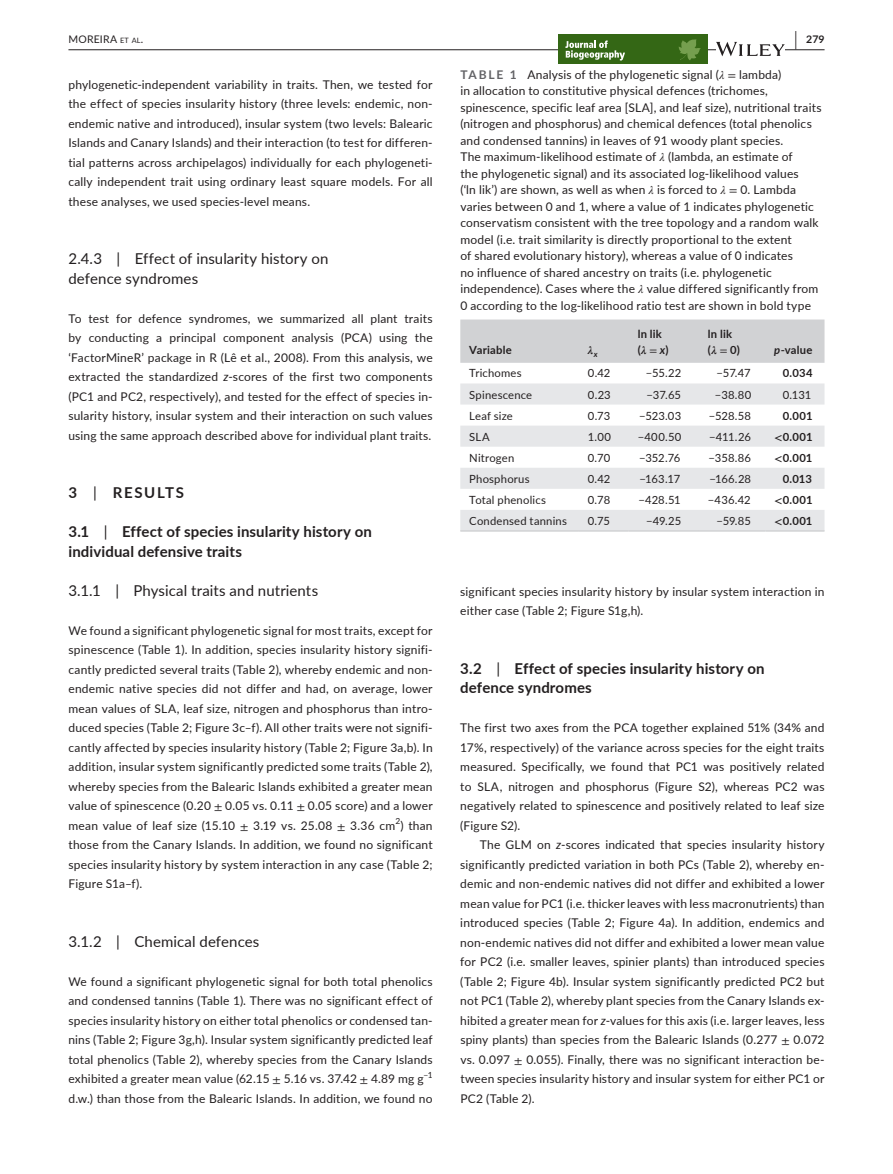
<style>
.page{position:relative;width:893px;height:1174px;background:#fff}
.page>*{position:absolute;margin:0;border:0;box-sizing:border-box;transform-origin:0 0}
.t1{font:700 15px/19.5px "Lato";letter-spacing:.01em;color:#231f20}
.t2{font:15px/19.5px "Lato";letter-spacing:.005em;color:#231f20}
.t3{font:700 15px "Lato";letter-spacing:.105em;color:#231f20}
.t4{font:12px/19.5px "Lato";letter-spacing:.015em;color:#231f20;text-align:justify}
.t5{font:11.25px "Lato";letter-spacing:.015em;color:#231f20}
.t6{font:700 11.25px/15.8px "Lato";letter-spacing:.015em;color:#231f20}
.t7{font:italic 700 11.25px "STIX";color:#231f20}
.t8{font:10.5px "Lato";letter-spacing:.02em;color:#231f20}
.t9{font:700 10.5px "Lato";color:#231f20}
.s1{font-size:7.35px}
.s2{font-size:19.5px}
.s3{font-weight:700;color:#636366}
.s4{font-family:"STIX";font-style:italic}
.s5{font-family:"STIX"}
.s6{font-style:italic}
.s7{font-family:"STIX";font-weight:400}
.s8{font-weight:400}
</style>
<div class="page">
<hr style="left:68px;top:49px;width:756px;height:1px;background:#231f20">
<div style="left:673px;top:34px;width:35px;height:30px;background:#346715"></div>
<div style="left:559px;top:34px;width:114px;height:30px;background:#346715"></div>
<svg style="left:679px;top:39px;width:22px;height:21px"></svg>
<svg style="left:565px;top:41px;width:60px;height:20px"></svg>
<svg style="left:716px;top:42px;width:69px;height:14px"></svg>
<div style="left:460px;top:319px;width:364px;height:44px;background:#d1d2d4"></div>
<svg style="left:460px;top:383px;width:364px;height:147px;fill:#e6e7e9"></svg>
<hr style="left:460px;top:530px;width:119px;height:1px;background:#d1d2d4">
<hr style="left:579px;top:530px;width:50px;height:1px;background:#d1d2d4">
<hr style="left:629px;top:530px;width:70px;height:1px;background:#d1d2d4">
<hr style="left:699px;top:530px;width:66px;height:1px;background:#d1d2d4">
<hr style="left:765px;top:530px;width:59px;height:1px;background:#d1d2d4">
<p class="t8" style="left:68px;top:31px;width:76px">MOREIRA <span class="s1">et al</span>.</p>
<p class="t9" style="left:795px;top:31px;width:31px"><span class="s2">|</span> 279</p>
<p class="t4" style="left:68px;top:74px;width:366px">phylogenetic-independent variability in traits. Then, we tested for the effect of species insularity history (three levels: endemic, non&shy;endemic native and introduced), insular system (two levels: Balearic Islands and Canary Islands) and their interaction (to test for differen&shy;tial patterns across archipelagos) individually for each phylogeneti&shy;cally independent trait using ordinary least square models. For all these analyses, we used species-level means.</p>
<p class="t4" style="left:460px;top:66px;width:363px;line-height:16.5px;text-align:left"><span class="s3">TABLE 1</span> Analysis of the phylogenetic signal (<span class="s4">λ</span> <span class="s5">=</span> lambda)<br>in allocation to constitutive physical defences (trichomes, spinescence, specific leaf area [SLA], and leaf size), nutritional traits (nitrogen and phosphorus) and chemical defences (total phenolics and condensed tannins) in leaves of 91 woody plant species.<br>The maximum-likelihood estimate of <span class="s4">λ</span> (lambda, an estimate of<br>the phylogenetic signal) and its associated log-likelihood values<br>(‘ln lik’) are shown, as well as when <span class="s4">λ</span> is forced to <span class="s4">λ</span> <span class="s5">=</span> 0. Lambda varies between 0 and 1, where a value of 1 indicates phylogenetic conservatism consistent with the tree topology and a random walk model (i.e. trait similarity is directly proportional to the extent<br>of shared evolutionary history), whereas a value of 0 indicates<br>no influence of shared ancestry on traits (i.e. phylogenetic independence). Cases where the <span class="s4">λ</span> value differed significantly from 0 according to the log-likelihood ratio test are shown in bold type</p>
<p class="t6" style="left:469px;top:341px;width:44px">Variable</p>
<p class="t7" style="left:588px;top:342px;width:11px">λ<sub>x</sub></p>
<p class="t2" style="left:68px;top:248px;width:261px">2.4.3 | Effect of insularity history on defence syndromes</p>
<p class="t4" style="left:68px;top:308px;width:366px">To test for defence syndromes, we summarized all plant traits by conducting a principal component analysis (PCA) using the ‘FactorMineR’ package in R (Lê et al., 2008). From this analysis, we extracted the standardized <span class="s6">z</span>-scores of the first two components (PC1 and PC2, respectively), and tested for the effect of species in&shy;sularity history, insular system and their interaction on such values using the same approach described above for individual plant traits.</p>
<p class="t6" style="left:638px;top:325px;width:32px">ln lik (<span class="s4">λ</span><span class="s7">=</span><span class="s6">x</span>)</p>
<p class="t6" style="left:708px;top:325px;width:33px">ln lik (<span class="s4">λ</span><span class="s7">=</span>0)</p>
<p class="t6" style="left:774px;top:341px;width:40px"><span class="s6">p</span>-value</p>
<p class="t5" style="left:469px;top:365px;width:54px">Trichomes</p>
<p class="t5" style="left:588px;top:365px;width:24px">0.42</p>
<p class="t5" style="left:646px;top:365px;width:37px">−55.22</p>
<p class="t5" style="left:716px;top:365px;width:36px">−57.47</p>
<p class="t6" style="left:783px;top:365px;width:31px">0.034</p>
<p class="t5" style="left:469px;top:386px;width:64px">Spinescence</p>
<p class="t5" style="left:588px;top:386px;width:24px">0.23</p>
<p class="t5" style="left:647px;top:386px;width:36px">−37.65</p>
<p class="t5" style="left:715px;top:386px;width:38px">−38.80</p>
<p class="t5" style="left:783px;top:386px;width:30px">0.131</p>
<p class="t5" style="left:469px;top:407px;width:45px">Leaf size</p>
<p class="t5" style="left:588px;top:407px;width:24px">0.73</p>
<p class="t5" style="left:639px;top:407px;width:44px">−523.03</p>
<p class="t5" style="left:709px;top:407px;width:44px">−528.58</p>
<p class="t6" style="left:783px;top:407px;width:31px">0.001</p>
<p class="t5" style="left:469px;top:428px;width:22px">SLA</p>
<p class="t5" style="left:588px;top:428px;width:25px">1.00</p>
<p class="t5" style="left:638px;top:428px;width:45px">−400.50</p>
<p class="t5" style="left:709px;top:428px;width:43px">−411.26</p>
<p class="t6" style="left:774px;top:428px;width:40px"><span class="s5">&lt;</span>0.001</p>
<p class="t5" style="left:469px;top:449px;width:47px">Nitrogen</p>
<p class="t5" style="left:588px;top:449px;width:24px">0.70</p>
<p class="t5" style="left:639px;top:449px;width:43px">−352.76</p>
<p class="t5" style="left:708px;top:449px;width:44px">−358.86</p>
<p class="t6" style="left:774px;top:449px;width:40px"><span class="s5">&lt;</span>0.001</p>
<p class="t5" style="left:469px;top:471px;width:62px">Phosphorus</p>
<p class="t5" style="left:588px;top:471px;width:24px">0.42</p>
<p class="t5" style="left:639px;top:471px;width:42px">−163.17</p>
<p class="t5" style="left:709px;top:471px;width:43px">−166.28</p>
<p class="t6" style="left:783px;top:470px;width:31px">0.013</p>
<p class="t5" style="left:469px;top:492px;width:78px">Total phenolics</p>
<p class="t5" style="left:588px;top:492px;width:24px">0.78</p>
<p class="t5" style="left:639px;top:492px;width:43px">−428.51</p>
<p class="t5" style="left:708px;top:492px;width:44px">−436.42</p>
<p class="t6" style="left:774px;top:491px;width:40px"><span class="s5">&lt;</span>0.001</p>
<p class="t5" style="left:469px;top:513px;width:99px">Condensed tannins</p>
<p class="t5" style="left:588px;top:513px;width:24px">0.75</p>
<p class="t5" style="left:646px;top:513px;width:37px">−49.25</p>
<p class="t5" style="left:716px;top:513px;width:36px">−59.85</p>
<p class="t6" style="left:774px;top:512px;width:40px"><span class="s5">&lt;</span>0.001</p>
<p class="t3" style="left:68px;top:482px;width:117px">3 <span class="s8">|</span> RESULTS</p>
<p class="t1" style="left:68px;top:521px;width:305px">3.1 <span class="s8">|</span> Effect of species insularity history on individual defensive traits</p>
<p class="t2" style="left:68px;top:580px;width:251px">3.1.1 | Physical traits and nutrients</p>
<p class="t4" style="left:68px;top:620px;width:366px">We found a significant phylogenetic signal for most traits, except for spinescence (Table 1). In addition, species insularity history signifi&shy;cantly predicted several traits (Table 2), whereby endemic and non&shy;endemic native species did not differ and had, on average, lower mean values of SLA, leaf size, nitrogen and phosphorus than intro&shy;duced species (Table 2; Figure 3c–f). All other traits were not signifi&shy;cantly affected by species insularity history (Table 2; Figure 3a,b). In addition, insular system significantly predicted some traits (Table 2), whereby species from the Balearic Islands exhibited a greater mean value of spinescence (0.20 <span class="s5">±</span> 0.05 vs. 0.11 <span class="s5">±</span> 0.05 score) and a lower mean value of leaf size (15.10 <span class="s5">±</span> 3.19 vs. 25.08 <span class="s5">±</span> 3.36 cm<sup>2</sup>) than those from the Canary Islands. In addition, we found no significant species insularity history by system interaction in any case (Table 2; Figure S1a–f).</p>
<p class="t4" style="left:460px;top:581px;width:366px">significant species insularity history by insular system interaction in either case (Table 2; Figure S1g,h).</p>
<p class="t1" style="left:460px;top:658px;width:306px">3.2 <span class="s8">|</span> Effect of species insularity history on defence syndromes</p>
<p class="t4" style="left:460px;top:717px;width:366px">The first two axes from the PCA together explained 51% (34% and 17%, respectively) of the variance across species for the eight traits measured. Specifically, we found that PC1 was positively related to SLA, nitrogen and phosphorus (Figure S2), whereas PC2 was negatively related to spinescence and positively related to leaf size (Figure S2).</p>
<p class="t4" style="left:460px;top:834px;width:366px;text-indent:19px">The GLM on <span class="s6">z</span>-scores indicated that species insularity history significantly predicted variation in both PCs (Table 2), whereby en&shy;demic and non-endemic natives did not differ and exhibited a lower mean value for PC1 (i.e. thicker leaves with less macronutrients) than introduced species (Table 2; Figure 4a). In addition, endemics and non-endemic natives did not differ and exhibited a lower mean value for PC2 (i.e. smaller leaves, spinier plants) than introduced species (Table 2; Figure 4b). Insular system significantly predicted PC2 but not PC1 (Table 2), whereby plant species from the Canary Islands ex&shy;hibited a greater mean for <span class="s6">z</span>-values for this axis (i.e. larger leaves, less spiny plants) than species from the Balearic Islands (0.277 <span class="s5">±</span> 0.072 vs. 0.097 <span class="s5">±</span> 0.055). Finally, there was no significant interaction be&shy;tween species insularity history and insular system for either PC1 or PC2 (Table 2).</p>
<p class="t2" style="left:68px;top:931px;width:192px">3.1.2 | Chemical defences</p>
<p class="t4" style="left:68px;top:971px;width:366px">We found a significant phylogenetic signal for both total phenolics and condensed tannins (Table 1). There was no significant effect of species insularity history on either total phenolics or condensed tan&shy;nins (Table 2; Figure 3g,h). Insular system significantly predicted leaf total phenolics (Table 2), whereby species from the Canary Islands exhibited a greater mean value (62.15 <span class="s5">±</span> 5.16 vs. 37.42 <span class="s5">±</span> 4.89 mg g<sup>−1 </sup>d.w.) than those from the Balearic Islands. In addition, we found no</p>
</div>
